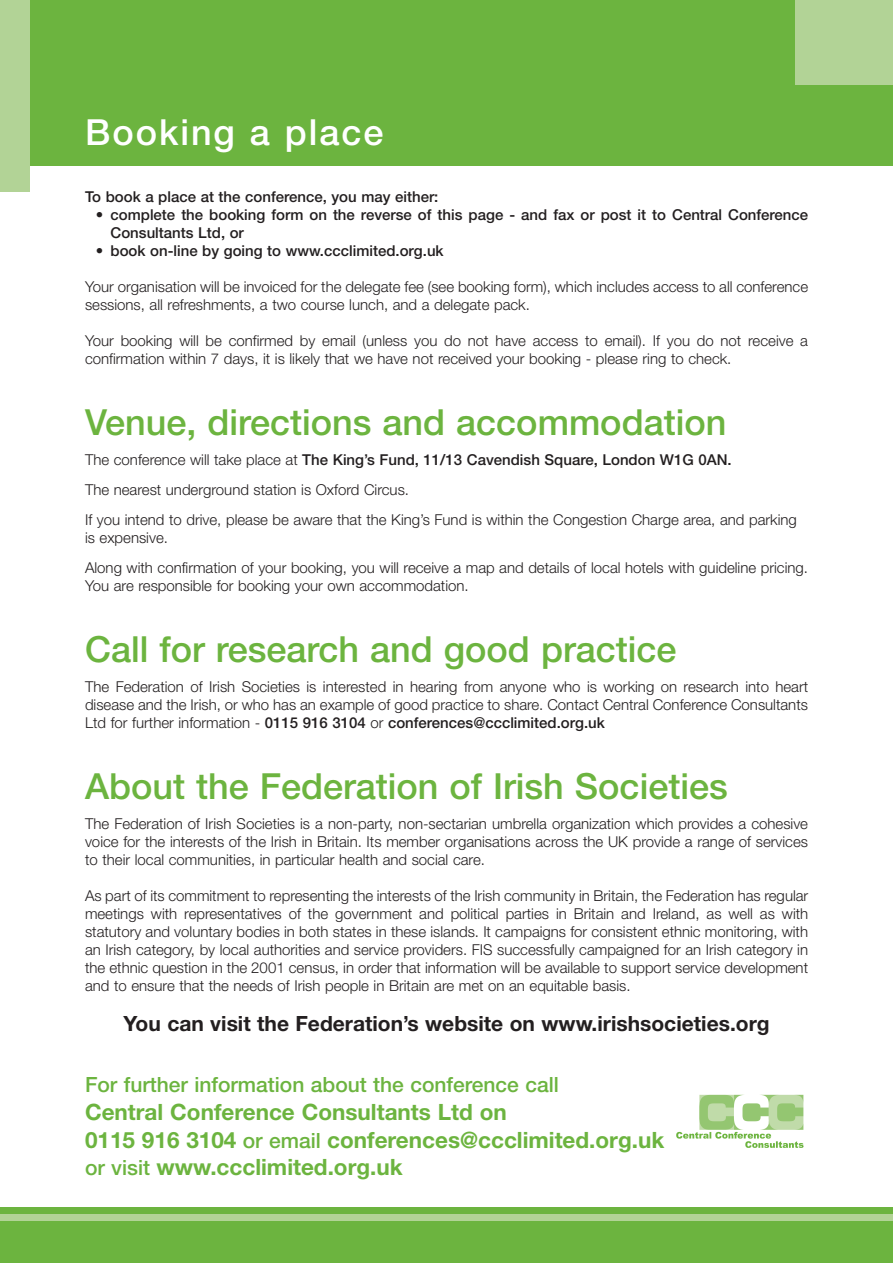
<style>
.page{position:relative;width:893px;height:1263px;background:#fff}
.page>*{position:absolute;margin:0;border:0;box-sizing:border-box;transform-origin:0 0}
.t1{font:500 36px "Helvetica Neue";color:#6cb43f}
.t2{font:500 36px "Helvetica Neue";letter-spacing:.055em;color:#fff}
.t3{font:700 22.5px/27.9px "Helvetica Neue";color:#6cb43f}
.t4{font:700 21px "Helvetica Neue";color:#231f20}
.t5{font:500 21px "Helvetica Neue";color:#6cb43f}
.t6{font:300 15px/18px "Helvetica Neue";color:#231f20}
.t7{font:500 15px/18px "Helvetica Neue";color:#231f20}
.s1{font-weight:500}
.s2{font-weight:500;font-size:21px}
</style>
<div class="page">
<div style="left:0;top:0;width:893px;height:166px;background:#6cb43f"></div>
<div style="left:795px;top:0;width:98px;height:85px;background:#b2d396"></div>
<div style="left:0;top:0;width:30px;height:191px;background:#b2d396"></div>
<div style="left:0;top:1208px;width:893px;height:55px;background:#6cb43f"></div>
<div style="left:0;top:1214px;width:893px;height:6px;background:#b2d396"></div>
<img style="left:676px;top:1094px;width:128px;height:54px">
<h1 class="t2" style="left:85px;top:119px;width:300px">Booking a place</h1>
<p class="t7" style="left:85px;top:189px;width:355px">To book a place at the conference, you may either:</p>
<p class="t7" style="left:111px;top:207px;width:699px;text-indent:-15px">• complete the booking form on the reverse of this page - and fax or post it to Central Conference<br>Consultants Ltd, or</p>
<p class="t7" style="left:96px;top:243px;width:349px">• book on-line by going to www.ccclimited.org.uk</p>
<p class="t6" style="left:85px;top:279px;width:725px">Your organisation will be invoiced for the delegate fee (see booking form), which includes access to all conference sessions, all refreshments, a two course lunch, and a delegate pack.</p>
<p class="t6" style="left:85px;top:333px;width:724px">Your booking will be confirmed by email (unless you do not have access to email). If you do not receive a confirmation within 7 days, it is likely that we have not received your booking - please ring to check.</p>
<h1 class="t1" style="left:85px;top:409px;width:643px">Venue, directions and accommodation</h1>
<p class="t6" style="left:85px;top:446px;width:713px;line-height:30px">The conference will take place at <span class="s1">The King’s Fund, 11/13 Cavendish Square, London W1G 0AN.<br></span>The nearest underground station is Oxford Circus.<br>If you intend to drive, please be aware that the King’s Fund is within the Congestion Charge area, and parking</p>
<p class="t6" style="left:85px;top:524px;width:724px;line-height:30px">is expensive.<br>Along with confirmation of your booking, you will receive a map and details of local hotels with guideline pricing.</p>
<p class="t6" style="left:85px;top:578px;width:385px">You are responsible for booking your own accommodation.</p>
<h1 class="t1" style="left:85px;top:636px;width:593px">Call for research and good practice</h1>
<p class="t6" style="left:85px;top:679px;width:725px;text-align:justify">The Federation of Irish Societies is interested in hearing from anyone who is working on research into heart disease and the Irish, or who has an example of good practice to share. Contact Central Conference Consultants Ltd for further information - <span class="s1">0115 916 3104</span> or <span class="s1">conferences@ccclimited.org.uk</span></p>
<h1 class="t1" style="left:85px;top:773px;width:644px">About the Federation of Irish Societies</h1>
<p class="t6" style="left:85px;top:816px;width:724px;text-align:justify">The Federation of Irish Societies is a non-party, non-sectarian umbrella organization which provides a cohesive voice for the interests of the Irish in Britain. Its member organisations across the UK provide a range of services to their local communities, in particular health and social care.</p>
<p class="t6" style="left:85px;top:888px;width:725px;text-align:justify">As part of its commitment to representing the interests of the Irish community in Britain, the Federation has regular meetings with representatives of the government and political parties in Britain and Ireland, as well as with statutory and voluntary bodies in both states in these islands. It campaigns for consistent ethnic monitoring, with an Irish category, by local authorities and service providers. FIS successfully campaigned for an Irish category in the ethnic question in the 2001 census, in order that information will be available to support service development and to ensure that the needs of Irish people in Britain are met on an equitable basis.</p>
<h3 class="t4" style="left:124px;top:1016px;width:648px">You can visit the Federation’s website on www.irishsocieties.org</h3>
<h3 class="t5" style="left:85px;top:1077px;width:475px">For further information about the conference call</h3>
<h2 class="t3" style="left:85px;top:1100px;width:581px">Central Conference Consultants Ltd on<br>0115 916 3104 <span class="s2">or email</span> conferences@ccclimited.org.uk <span class="s2">or visit</span> www.ccclimited.org.uk</h2>
</div>
